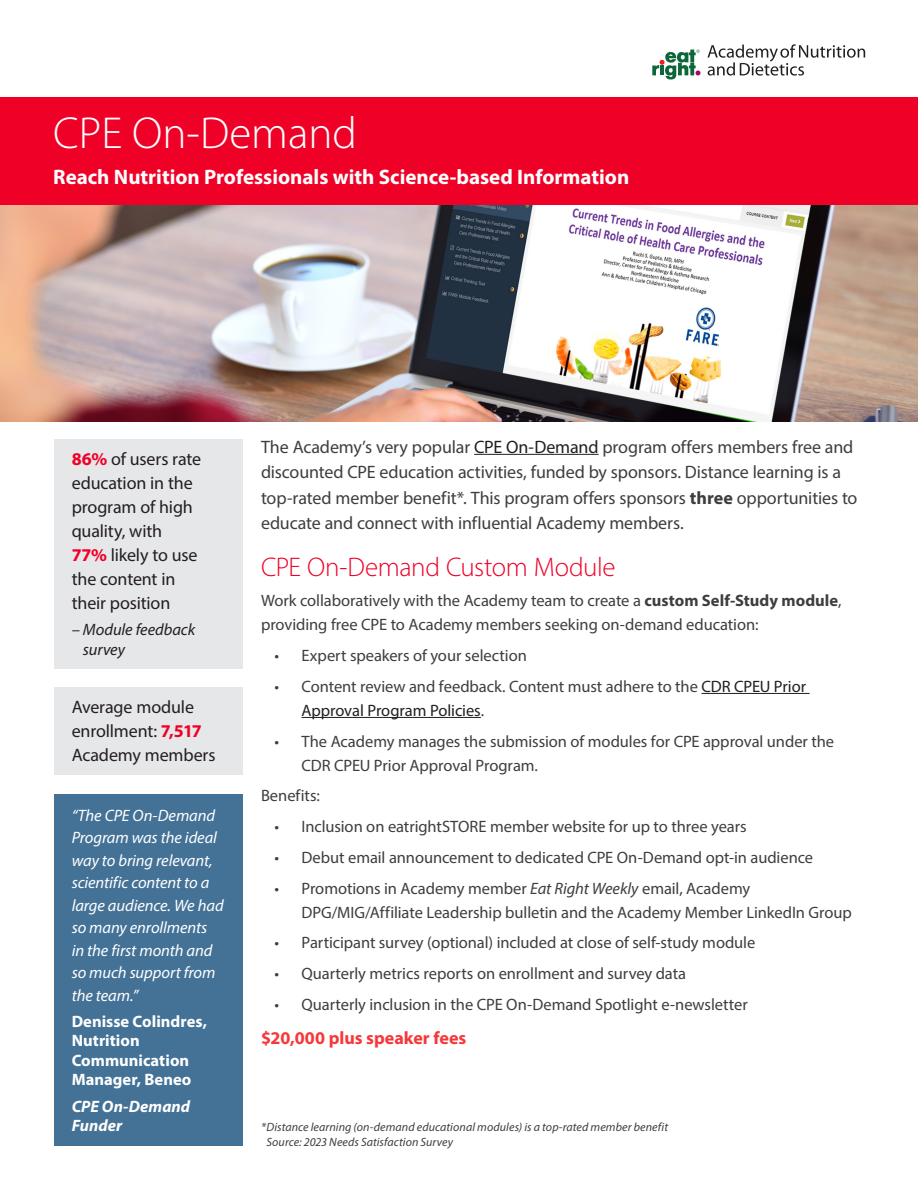
<style>
.page{position:relative;width:918px;height:1188px;background:#fff}
.page>*{position:absolute;margin:0;border:0;box-sizing:border-box;transform-origin:0 0}
.Body_Copy{font:300 45px "Myriad Pro";color:#fff}
.HEAD{font:300 27px "Myriad Pro";letter-spacing:-.015em;color:#ef0027}
.Body_Copy-2{font:700 21px "Myriad Pro";color:#fff}
.t1{font:18px/25.5px "Myriad Pro";letter-spacing:-.005em;color:#3e3e3f}
.Body_Copy-3{font:18px/24px "Myriad Pro";letter-spacing:-.01em;color:#231f20}
.Body_Copy-4{font:700 18px "Myriad Pro";color:#f6383b}
.t2{font:16.5px/24px "Myriad Pro";letter-spacing:-.005em;color:#3e3e3f}
.Body_Copy-5{font:italic 16.5px/22.5px "Myriad Pro";letter-spacing:-.005em;color:#fff}
.Body_Copy-6{font:700 16.5px/19.5px "Myriad Pro";color:#fff}
.Body_Copy-7{font:italic 16.5px/19.5px "Myriad Pro";letter-spacing:-.005em;color:#231f20}
.Body_Copy-8{font:italic 700 16.5px/19.5px "Myriad Pro";letter-spacing:.005em;color:#fff}
.t3{font:italic 12px/15px "Myriad Pro";letter-spacing:.005em;color:#3e3e3f}
.s1{font-weight:700;color:#ef0027}
.s2{color:#231f20}
.s3{font-weight:700}
.s4{font-style:italic}
</style>
<div class="page">
<div style="left:0;top:97px;width:918px;height:108px;background:#ef0027"></div>
<svg style="left:652px;top:49px;width:49px;height:30px"></svg>
<svg style="left:707px;top:44px;width:158px;height:32px"></svg>
<div style="left:54px;top:439px;width:189px;height:230px;background:#e6e7e9"></div>
<div style="left:54px;top:687px;width:189px;height:88px;background:#e6e7e9"></div>
<div style="left:54px;top:794px;width:189px;height:352px;background:#447297"></div>
<img style="left:0;top:205px;width:918px;height:216px">
<hr style="left:474px;top:454px;width:125px;height:1px;background:#231f20">
<hr style="left:702px;top:693px;width:108px;height:1px;background:#231f20">
<hr style="left:302px;top:717px;width:179px;height:1px;background:#231f20">
<p class="Body_Copy" style="left:53px;top:106px;width:305px">CPE On-Demand</p>
<p class="Body_Copy-2" style="left:53px;top:164px;width:578px">Reach Nutrition Professionals with Science-based Information</p>
<p class="Body_Copy-3" style="left:72px;top:447px;width:131px"><span class="s1">86%</span> of users rate education in the program of high quality, with<br><span class="s1">77%</span> likely to use the content in their position</p>
<p class="Body_Copy-7" style="left:83px;top:620px;width:114px;text-indent:-11px">– Module feedback survey</p>
<p class="Body_Copy-3" style="left:72px;top:695px;width:145px">Average module enrollment: <span class="s1">7,517<br></span>Academy members</p>
<p class="Body_Copy-5" style="left:72px;top:804px;width:153px">“The CPE On-Demand<br>Program was the ideal way to bring relevant, scientific content to a large audience. We had so many enrollments in the first month and so much support from the team.”</p>
<p class="Body_Copy-6" style="left:72px;top:1011px;width:137px">Denisse Colindres,<br>Nutrition<br>Communication<br>Manager, Beneo</p>
<p class="Body_Copy-8" style="left:72px;top:1096px;width:120px">CPE On-Demand<br>Funder</p>
<p class="t1" style="left:261px;top:433px;width:598px">The Academy’s very popular <span class="s2">CPE On-Demand</span> program offers members free and discounted CPE education activities, funded by sponsors. Distance learning is a top-rated member benefit*. This program offers sponsors <span class="s3">three</span> opportunities to educate and connect with influential Academy members.</p>
<p class="HEAD" style="left:261px;top:550px;width:356px">CPE On-Demand Custom Module</p>
<p class="t2" style="left:261px;top:589px;width:582px">Work collaboratively with the Academy team to create a <span class="s3">custom Self-Study module</span>, providing free CPE to Academy members seeking on-demand education:</p>
<p class="t2" style="left:275px;top:643px;width:254px">• Expert speakers of your selection</p>
<p class="t2" style="left:302px;top:674px;width:506px;text-indent:-27px">• Content review and feedback. Content must adhere to the <span class="s2">CDR CPEU Prior<br>Approval Program Policies</span>.</p>
<p class="t2" style="left:302px;top:729px;width:534px;text-indent:-27px">• The Academy manages the submission of modules for CPE approval under the<br>CDR CPEU Prior Approval Program.</p>
<p class="t2" style="left:261px;top:784px;width:60px">Benefits:</p>
<p class="t2" style="left:275px;top:814px;width:474px">• Inclusion on eatrightSTORE member website for up to three years</p>
<p class="t2" style="left:275px;top:845px;width:540px">• Debut email announcement to dedicated CPE On-Demand opt-in audience</p>
<p class="t2" style="left:302px;top:876px;width:552px;text-indent:-27px">• Promotions in Academy member <span class="s4">Eat Right Weekly</span> email, Academy<br>DPG/MIG/Affiliate Leadership bulletin and the Academy Member LinkedIn Group</p>
<p class="t2" style="left:274px;top:931px;width:482px">• Participant survey (optional) included at close of self-study module</p>
<p class="t2" style="left:274px;top:961px;width:413px">• Quarterly metrics reports on enrollment and survey data</p>
<p class="t2" style="left:274px;top:992px;width:475px">• Quarterly inclusion in the CPE On-Demand Spotlight e-newsletter</p>
<p class="Body_Copy-4" style="left:261px;top:1026px;width:207px">$20,000 plus speaker fees</p>
<p class="t3" style="left:267px;top:1119px;width:403px;text-indent:-6px">*Distance learning (on-demand educational modules) is a top-rated member benefit<br>Source: 2023 Needs Satisfaction Survey</p>
</div>
